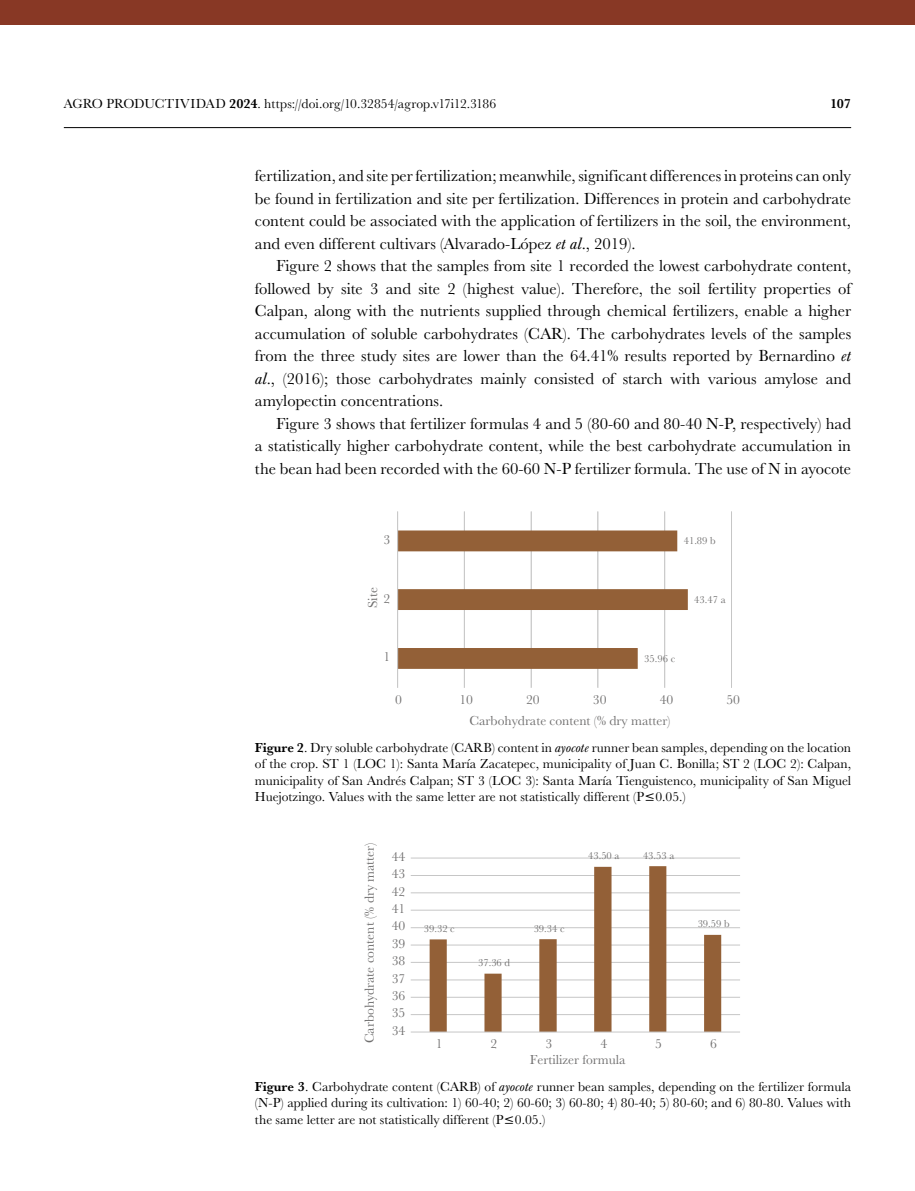
<style>
.page{position:relative;width:915px;height:1191px;background:#fff}
.page>*{position:absolute;margin:0;border:0;box-sizing:border-box;transform-origin:0 0}
.t1{font:16.5px/22.5px "Baskerville URW";color:#000;text-align:justify}
.t2{font:13.5px/16.5px "Baskerville URW";color:#000}
.t3{font:13.5px "Baskerville URW";color:#706f6f}
.t4{font:700 13.5px "Baskerville URW";color:#000}
.t5{font:10.5px "Baskerville URW";color:#706f6f}
.s1{font-weight:700}
.s2{font-style:italic}
.s3{color:#706f6f}
</style>
<div class="page">
<hr style="left:64px;top:127px;width:786px;height:1px;background:#000">
<div style="left:0;top:0;width:914px;height:24px;background:#883825"></div>
<hr style="left:464px;top:511px;width:1px;height:177px;background:#c6c6c6">
<hr style="left:530px;top:511px;width:1px;height:177px;background:#c6c6c6">
<hr style="left:597px;top:511px;width:1px;height:177px;background:#c6c6c6">
<hr style="left:664px;top:511px;width:1px;height:177px;background:#c6c6c6">
<hr style="left:731px;top:511px;width:1px;height:177px;background:#c6c6c6">
<svg style="left:398px;top:530px;width:289px;height:139px"></svg>
<hr style="left:397px;top:511px;width:1px;height:177px;background:#c6c6c6">
<hr style="left:410px;top:1014px;width:329px;height:1px;background:#c6c6c6">
<hr style="left:410px;top:997px;width:329px;height:1px;background:#c6c6c6">
<hr style="left:410px;top:979px;width:329px;height:1px;background:#c6c6c6">
<hr style="left:410px;top:962px;width:329px;height:1px;background:#c6c6c6">
<hr style="left:410px;top:944px;width:329px;height:1px;background:#c6c6c6">
<hr style="left:410px;top:927px;width:329px;height:1px;background:#c6c6c6">
<hr style="left:410px;top:910px;width:329px;height:1px;background:#c6c6c6">
<hr style="left:410px;top:892px;width:329px;height:1px;background:#c6c6c6">
<hr style="left:410px;top:875px;width:329px;height:1px;background:#c6c6c6">
<hr style="left:410px;top:857px;width:329px;height:1px;background:#c6c6c6">
<svg style="left:429px;top:866px;width:292px;height:165px"></svg>
<hr style="left:410px;top:1031px;width:329px;height:1px;background:#c6c6c6">
<p class="t2" style="left:64px;top:95px;width:434px">AGRO PRODUCTIVIDAD <span class="s1">2024</span>. https://doi.org/10.32854/agrop.v17i12.3186</p>
<p class="t4" style="left:829px;top:94px;width:23px">107</p>
<p class="t1" style="left:255px;top:164px;width:597px">fertilization, and site per fertilization; meanwhile, significant differences in proteins can only be found in fertilization and site per fertilization. Differences in protein and carbohydrate content could be associated with the application of fertilizers in the soil, the environment, and even different cultivars (Alvarado-López <span class="s2">et al</span>., 2019).</p>
<p class="t1" style="left:255px;top:254px;width:597px;text-indent:21px">Figure 2 shows that the samples from site 1 recorded the lowest carbohydrate content, followed by site 3 and site 2 (highest value). Therefore, the soil fertility properties of Calpan, along with the nutrients supplied through chemical fertilizers, enable a higher accumulation of soluble carbohydrates (CAR). The carbohydrates levels of the samples from the three study sites are lower than the 64.41% results reported by Bernardino <span class="s2">et al</span>., (2016); those carbohydrates mainly consisted of starch with various amylose and amylopectin concentrations.</p>
<p class="t1" style="left:255px;top:412px;width:597px;text-indent:21px">Figure 3 shows that fertilizer formulas 4 and 5 (80-60 and 80-40 N-P, respectively) had a statistically higher carbohydrate content, while the best carbohydrate accumulation in the bean had been recorded with the 60-60 N-P fertilizer formula. The use of N in ayocote</p>
<p class="t3" style="left:383px;top:530px;width:8px">3</p>
<p class="t5" style="left:683px;top:534px;width:33px">41.89 b</p>
<p class="t3" style="left:363px;top:608px;width:22px;rotate:-90deg">Site</p>
<p class="t3" style="left:383px;top:589px;width:8px">2</p>
<p class="t5" style="left:694px;top:592px;width:33px">43.47 a</p>
<p class="t3" style="left:383px;top:647px;width:8px">1</p>
<p class="t5" style="left:644px;top:651px;width:32px">35.96 c</p>
<p class="t3" style="left:395px;top:690px;width:8px">0</p>
<p class="t3" style="left:459px;top:690px;width:15px">10</p>
<p class="t3" style="left:526px;top:690px;width:15px">20</p>
<p class="t3" style="left:592px;top:690px;width:15px">30</p>
<p class="t3" style="left:659px;top:690px;width:15px">40</p>
<p class="t3" style="left:726px;top:690px;width:15px">50</p>
<p class="t3" style="left:469px;top:711px;width:202px">Carbohydrate content (% dry matter)</p>
<p class="t2" style="left:255px;top:739px;width:597px;text-align:justify"><span class="s1">Figure 2</span>. Dry soluble carbohydrate (CARB) content in <span class="s2">ayocote</span> runner bean samples, depending on the location of the crop. ST 1 (LOC 1): Santa María Zacatepec, municipality of Juan C. Bonilla; ST 2 (LOC 2): Calpan, municipality of San Andrés Calpan; ST 3 (LOC 3): Santa María Tienguistenco, municipality of San Miguel Huejotzingo. Values with the same letter are not statistically different (P 0.05.)</p>
<p class="t3" style="left:360px;top:1043px;width:202px;rotate:-90deg">Carbohydrate content (% dry matter)</p>
<p class="t5" style="left:588px;top:848px;width:33px">43.50 a</p>
<p class="t5" style="left:642px;top:848px;width:33px">43.53 a</p>
<p class="t3" style="left:391px;top:847px;width:15px">44</p>
<p class="t3" style="left:391px;top:864px;width:15px">43</p>
<p class="t3" style="left:391px;top:882px;width:15px">42</p>
<p class="t3" style="left:391px;top:899px;width:15px">41</p>
<p class="t5" style="left:697px;top:916px;width:33px">39.59 b</p>
<p class="t3" style="left:391px;top:917px;width:15px">40</p>
<p class="t5" style="left:533px;top:921px;width:32px">39.34 c</p>
<p class="t5" style="left:424px;top:921px;width:32px">39.32 c</p>
<p class="t3" style="left:391px;top:934px;width:15px">39</p>
<p class="t3" style="left:391px;top:951px;width:15px">38</p>
<p class="t5" style="left:478px;top:955px;width:33px">37.36 d</p>
<p class="t3" style="left:391px;top:969px;width:15px">37</p>
<p class="t3" style="left:391px;top:986px;width:15px">36</p>
<p class="t3" style="left:391px;top:1003px;width:15px">35</p>
<p class="t3" style="left:391px;top:1021px;width:15px">34</p>
<p class="t3" style="left:435px;top:1034px;width:8px">1</p>
<p class="t3" style="left:490px;top:1034px;width:8px">2</p>
<p class="t3" style="left:545px;top:1034px;width:8px">3</p>
<p class="t3" style="left:600px;top:1034px;width:8px">4</p>
<p class="t3" style="left:655px;top:1034px;width:8px">5</p>
<p class="t3" style="left:710px;top:1034px;width:8px">6</p>
<p class="t2" style="left:255px;top:1045px;width:597px;line-height:27.2px;text-indent:275px"><span class="s3">Fertilizer formula<br></span><span class="s1">Figure 3</span>. Carbohydrate content (CARB) of <span class="s2">ayocote</span> runner bean samples, depending on the fertilizer formula</p>
<p class="t2" style="left:255px;top:1094px;width:597px">(N-P) applied during its cultivation: 1) 60-40; 2) 60-60; 3) 60-80; 4) 80-40; 5) 80-60; and 6) 80-80. Values with the same letter are not statistically different (P 0.05.)</p>
</div>
